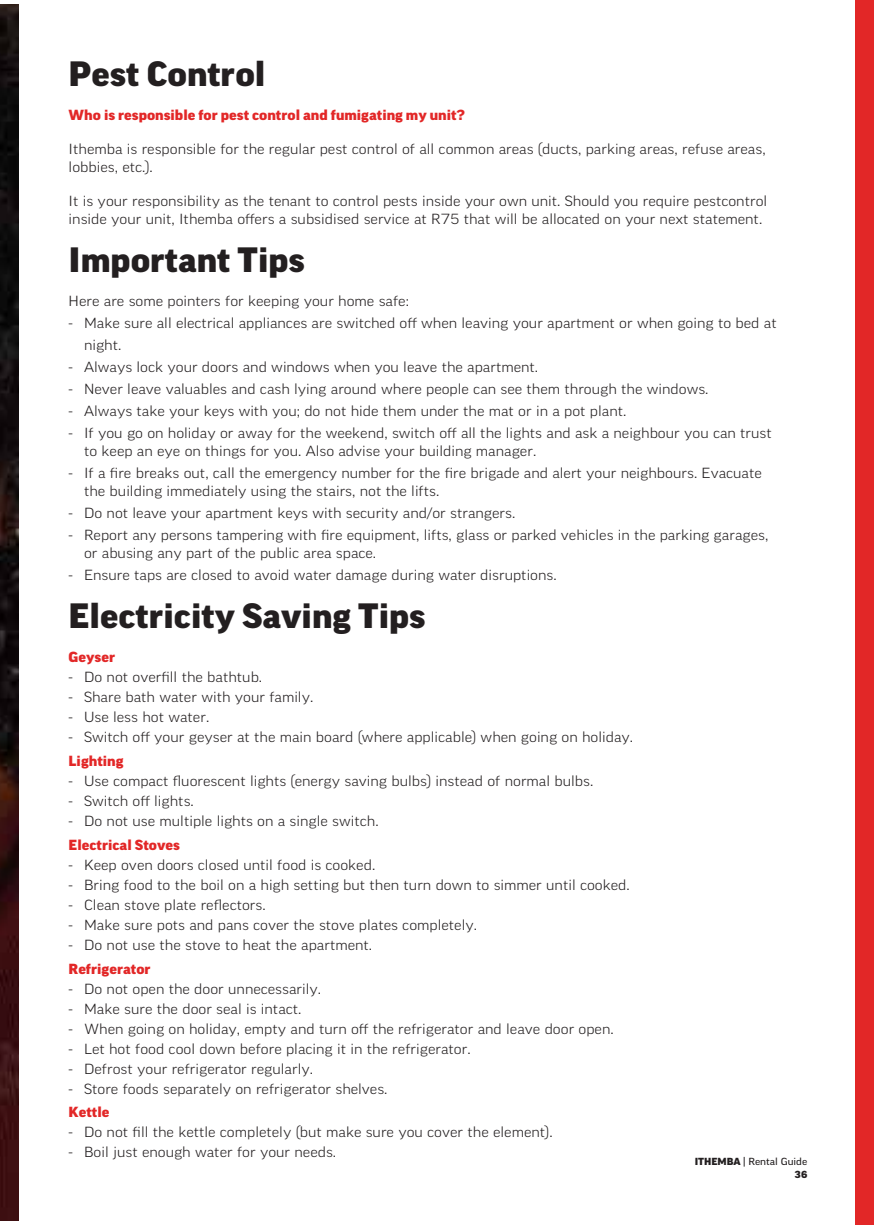
<style>
.page{position:relative;width:874px;height:1225px;background:#fff}
.page>*{position:absolute;margin:0;border:0;box-sizing:border-box;transform-origin:0 0}
.t1{font:900 expanded 34px "Good OT";color:#231f20}
.t2{font:300 expanded 14.2px/18px "Good OT";color:#231f20}
.t3{font:900 expanded 14.2px "Good OT";color:#e22727}
.t4{font:expanded 9.8px/13.4px "Good OT";color:#231f20;text-align:right}
.s1{font-weight:900}
</style>
<div class="page">
<div style="left:854px;top:0;width:19px;height:1225px;background:#e22727"></div>
<img style="left:0;top:5px;width:18px;height:1215px">
<h1 class="t1" style="left:69px;top:55px;width:198px">Pest Control</h1>
<p class="t3" style="left:69px;top:107px;width:398px">Who is responsible for pest control and fumigating my unit?</p>
<p class="t2" style="left:69px;top:140px;width:698px">Ithemba is responsible for the regular pest control of all common areas (ducts, parking areas, refuse areas, lobbies, etc.).</p>
<p class="t2" style="left:69px;top:192px;width:699px">It is your responsibility as the tenant to control pests inside your own unit. Should you require pestcontrol inside your unit, Ithemba offers a subsidised service at R75 that will be allocated on your next statement.</p>
<h1 class="t1" style="left:69px;top:241px;width:238px">Important Tips</h1>
<p class="t2" style="left:69px;top:292px;width:341px">Here are some pointers for keeping your home safe:</p>
<p class="t2" style="left:84px;top:312px;width:693px;line-height:22px;text-indent:-15px">- Make sure all electrical appliances are switched off when leaving your apartment or when going to bed at night.</p>
<p class="t2" style="left:69px;top:358px;width:471px">- Always lock your doors and windows when you leave the apartment.</p>
<p class="t2" style="left:69px;top:380px;width:641px">- Never leave valuables and cash lying around where people can see them through the windows.</p>
<p class="t2" style="left:69px;top:402px;width:559px">- Always take your keys with you; do not hide them under the mat or in a pot plant.</p>
<p class="t2" style="left:84px;top:424px;width:689px;text-indent:-15px">- If you go on holiday or away for the weekend, switch off all the lights and ask a neighbour you can trust to keep an eye on things for you. Also advise your building manager.</p>
<p class="t2" style="left:84px;top:464px;width:679px;text-indent:-15px">- If a fire breaks out, call the emergency number for the fire brigade and alert your neighbours. Evacuate the building immediately using the stairs, not the lifts.</p>
<p class="t2" style="left:69px;top:504px;width:448px">- Do not leave your apartment keys with security and/or strangers.</p>
<p class="t2" style="left:84px;top:526px;width:685px;text-indent:-15px">- Report any persons tampering with fire equipment, lifts, glass or parked vehicles in the parking garages, or abusing any part of the public area space.</p>
<p class="t2" style="left:69px;top:566px;width:489px">- Ensure taps are closed to avoid water damage during water disruptions.</p>
<h1 class="t1" style="left:69px;top:597px;width:358px">Electricity Saving Tips</h1>
<p class="t3" style="left:69px;top:649px;width:48px">Geyser</p>
<p class="t2" style="left:69px;top:668px;width:195px">- Do not overfill the bathtub.</p>
<p class="t2" style="left:69px;top:688px;width:246px">- Share bath water with your family.</p>
<p class="t2" style="left:69px;top:708px;width:142px">- Use less hot water.</p>
<p class="t2" style="left:69px;top:728px;width:566px">- Switch off your geyser at the main board (where applicable) when going on holiday.</p>
<p class="t3" style="left:69px;top:753px;width:56px">Lighting</p>
<p class="t2" style="left:69px;top:772px;width:526px">- Use compact fluorescent lights (energy saving bulbs) instead of normal bulbs.</p>
<p class="t2" style="left:69px;top:792px;width:127px">- Switch off lights.</p>
<p class="t2" style="left:69px;top:812px;width:311px">- Do not use multiple lights on a single switch.</p>
<p class="t3" style="left:69px;top:837px;width:113px">Electrical Stoves</p>
<p class="t2" style="left:69px;top:856px;width:308px">- Keep oven doors closed until food is cooked.</p>
<p class="t2" style="left:69px;top:876px;width:562px">- Bring food to the boil on a high setting but then turn down to simmer until cooked.</p>
<p class="t2" style="left:69px;top:896px;width:198px">- Clean stove plate reflectors.</p>
<p class="t2" style="left:69px;top:916px;width:409px">- Make sure pots and pans cover the stove plates completely.</p>
<p class="t2" style="left:69px;top:936px;width:305px">- Do not use the stove to heat the apartment.</p>
<p class="t3" style="left:69px;top:961px;width:84px">Refrigerator</p>
<p class="t2" style="left:69px;top:980px;width:254px">- Do not open the door unnecessarily.</p>
<p class="t2" style="left:69px;top:1000px;width:234px">- Make sure the door seal is intact.</p>
<p class="t2" style="left:69px;top:1020px;width:546px">- When going on holiday, empty and turn off the refrigerator and leave door open.</p>
<p class="t2" style="left:69px;top:1040px;width:403px">- Let hot food cool down before placing it in the refrigerator.</p>
<p class="t2" style="left:69px;top:1060px;width:246px">- Defrost your refrigerator regularly.</p>
<p class="t2" style="left:69px;top:1080px;width:320px">- Store foods separately on refrigerator shelves.</p>
<p class="t3" style="left:69px;top:1104px;width:42px">Kettle</p>
<p class="t2" style="left:69px;top:1123px;width:485px">- Do not fill the kettle completely (but make sure you cover the element).</p>
<p class="t2" style="left:69px;top:1143px;width:269px">- Boil just enough water for your needs.</p>
<p class="t4" style="left:694px;top:1154px;width:114px"><span class="s1">ITHEMBA</span> | Rental Guide<br><span class="s1">36</span></p>
</div>
